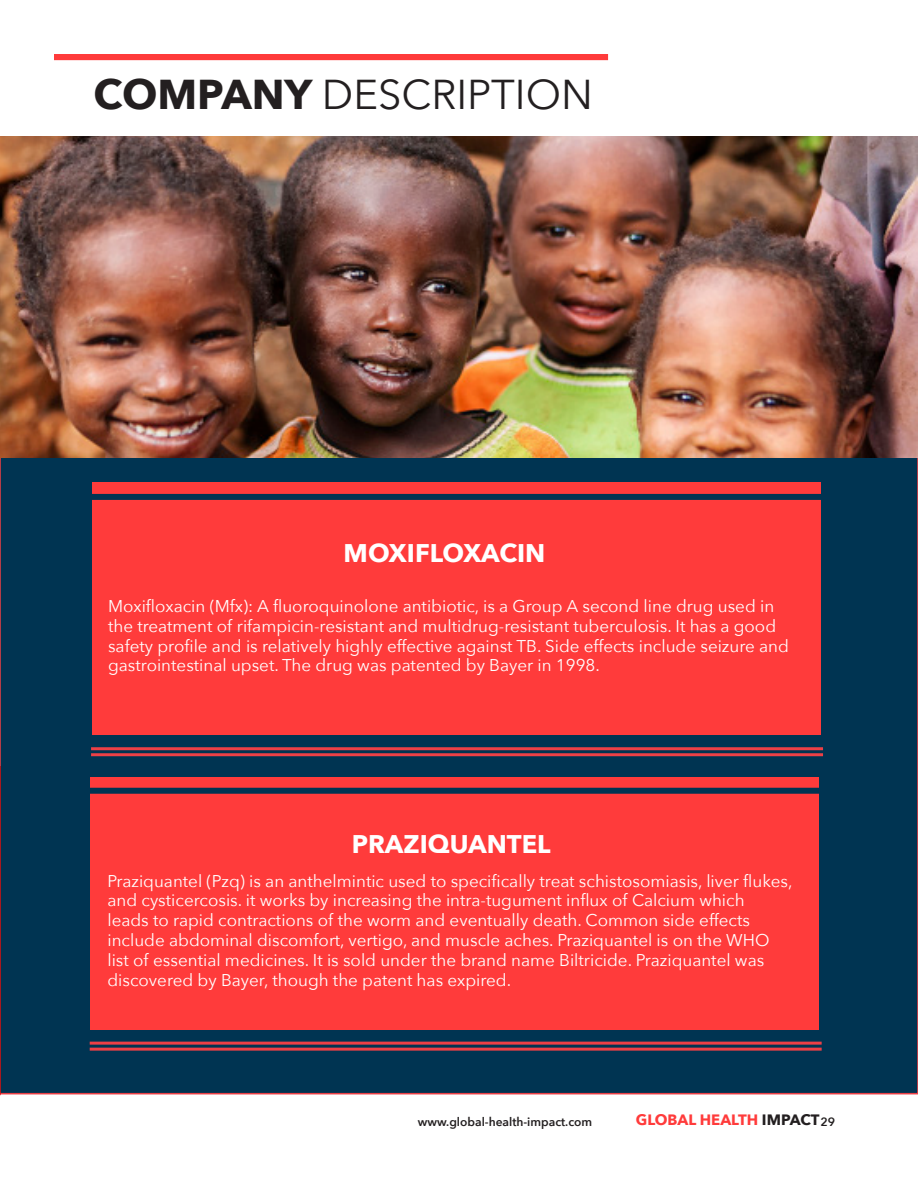
<style>
.page{position:relative;width:918px;height:1188px;background:#fff}
.page>*{position:absolute;margin:0;border:0;box-sizing:border-box;transform-origin:0 0}
.Page_Header_-_Black{font:41.7px "Avenir Next";color:#231f20}
.Page_Section_Title{font:700 25.5px "Avenir Next";color:#fff}
.Page_Body_Text_-_Bla{font:16.95px/19.8px "Avenir Next";color:#fff}
.t1{font:700 15px "Avenir Next";color:#ff3b3b}
.t2{font:600 12px "Avenir Next";color:#231f20}
.s1{font-weight:700}
.s2{color:#231f20}
.s3{font-weight:600;font-size:12px;color:#231f20}
</style>
<div class="page">
<div style="left:0;top:456px;width:918px;height:638px;background:#003452;border:2px solid #ea3f45"></div>
<div style="left:92px;top:483px;width:729px;height:252px;background:#ff3b3b"></div>
<hr style="left:91px;top:747px;width:732px;height:3px;background:#ed4046">
<hr style="left:91px;top:753px;width:732px;height:3px;background:#ed4046">
<div style="left:90px;top:777px;width:729px;height:252px;background:#ff3b3b"></div>
<img style="left:0;top:136px;width:918px;height:321px">
<div style="left:59px;top:494px;width:771px;height:6px;background:#003452"></div>
<hr style="left:90px;top:1042px;width:732px;height:3px;background:#ed4046">
<hr style="left:90px;top:1048px;width:732px;height:3px;background:#ed4046">
<div style="left:54px;top:788px;width:771px;height:6px;background:#003452"></div>
<div style="left:54px;top:54px;width:554px;height:6px;background:#ff3b3b"></div>
<p class="Page_Header_-_Black" style="left:94px;top:59px;width:501px"><span class="s1">COMPANY</span> DESCRIPTION</p>
<p class="Page_Section_Title" style="left:344px;top:531px;width:203px">MOXIFLOXACIN</p>
<p class="Page_Body_Text_-_Bla" style="left:108px;top:595px;width:682px">Moxifloxacin (Mfx): A fluoroquinolone antibiotic, is a Group A second line drug used in the treatment of rifampicin-resistant and multidrug-resistant tuberculosis. It has a good safety profile and is relatively highly effective against TB. Side effects include seizure and gastrointestinal upset. The drug was patented by Bayer in 1998.</p>
<p class="Page_Section_Title" style="left:352px;top:822px;width:200px">PRAZIQUANTEL</p>
<p class="Page_Body_Text_-_Bla" style="left:107px;top:870px;width:687px">Praziquantel (Pzq) is an anthelmintic used to specifically treat schistosomiasis, liver flukes, and cysticercosis. it works by increasing the intra-tugument influx of Calcium which<br>leads to rapid contractions of the worm and eventually death. Common side effects include abdominal discomfort, vertigo, and muscle aches. Praziquantel is on the WHO list of essential medicines. It is sold under the brand name Biltricide. Praziquantel was discovered by Bayer, though the patent has expired.</p>
<p class="t2" style="left:418px;top:1111px;width:176px">www.global-health-impact.com</p>
<p class="t1" style="left:636px;top:1107px;width:201px">GLOBAL HEALTH <span class="s2">IMPACT</span><span class="s3">29</span></p>
</div>
